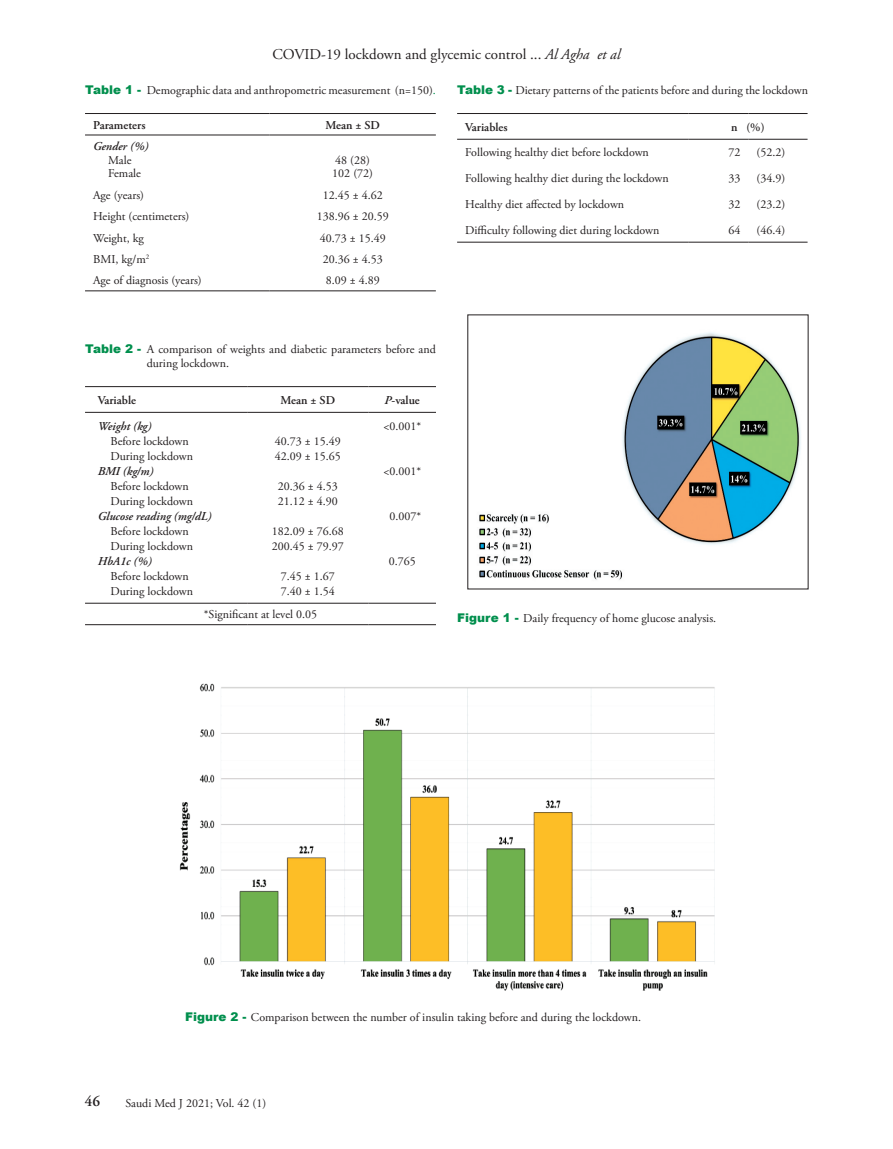
<style>
.page{position:relative;width:893px;height:1149px;background:#fff}
.page>*{position:absolute;margin:0;border:0;box-sizing:border-box;transform-origin:0 0}
.t1{font:15px "Adobe Garamond Pro";color:#231f20}
.t2{font:600 15px "Adobe Garamond Pro";color:#231f20}
.t3{font:12px/15px "Adobe Garamond Pro";color:#231f20}
.t4{font:italic 600 12px "Adobe Garamond Pro";color:#231f20}
.t5{font:600 12px "Adobe Garamond Pro";color:#231f20}
.s1{font-style:italic}
.s2{font-family:"Arial";font-weight:900;color:#008f4d}
.s3{color:#008f4d}
</style>
<div class="page">
<hr style="left:85px;top:113px;width:184px;height:1px;background:#231f20">
<hr style="left:269px;top:113px;width:167px;height:1px;background:#231f20">
<hr style="left:85px;top:135px;width:184px;height:1px;background:#231f20">
<hr style="left:269px;top:135px;width:167px;height:1px;background:#231f20">
<hr style="left:85px;top:290px;width:184px;height:1px;background:#231f20">
<hr style="left:269px;top:290px;width:167px;height:1px;background:#231f20">
<hr style="left:85px;top:386px;width:162px;height:1px;background:#231f20">
<hr style="left:247px;top:386px;width:121px;height:1px;background:#231f20">
<hr style="left:368px;top:386px;width:68px;height:1px;background:#231f20">
<hr style="left:85px;top:412px;width:162px;height:1px;background:#231f20">
<hr style="left:247px;top:412px;width:121px;height:1px;background:#231f20">
<hr style="left:368px;top:412px;width:68px;height:1px;background:#231f20">
<hr style="left:85px;top:602px;width:162px;height:1px;background:#231f20">
<hr style="left:247px;top:602px;width:121px;height:1px;background:#231f20">
<hr style="left:368px;top:602px;width:68px;height:1px;background:#231f20">
<hr style="left:85px;top:624px;width:162px;height:1px;background:#231f20">
<hr style="left:247px;top:624px;width:121px;height:1px;background:#231f20">
<hr style="left:368px;top:624px;width:68px;height:1px;background:#231f20">
<img style="left:479px;top:332px;width:322px;height:248px">
<img style="left:179px;top:683px;width:536px;height:308px">
<hr style="left:457px;top:113px;width:231px;height:1px;background:#231f20">
<hr style="left:688px;top:113px;width:60px;height:1px;background:#231f20">
<hr style="left:748px;top:113px;width:59px;height:1px;background:#231f20">
<hr style="left:457px;top:139px;width:231px;height:1px;background:#231f20">
<hr style="left:688px;top:139px;width:60px;height:1px;background:#231f20">
<hr style="left:748px;top:139px;width:59px;height:1px;background:#231f20">
<hr style="left:457px;top:242px;width:231px;height:1px;background:#231f20">
<hr style="left:688px;top:242px;width:60px;height:1px;background:#231f20">
<hr style="left:748px;top:242px;width:59px;height:1px;background:#231f20">
<p class="t1" style="left:272px;top:45px;width:350px">COVID-19 lockdown and glycemic control ... <span class="s1">Al Agha et al</span></p>
<p class="t3" style="left:85px;top:83px;width:352px"><span class="s2">Table 1 -</span> Demographic data and anthropometric measurement (n=150)<span class="s3">.</span></p>
<p class="t5" style="left:93px;top:118px;width:54px">Parameters</p>
<p class="t5" style="left:325px;top:118px;width:56px">Mean ± SD</p>
<p class="t4" style="left:93px;top:139px;width:57px">Gender (%)</p>
<p class="t3" style="left:108px;top:153px;width:34px;line-height:13.5px">Male<br>Female</p>
<p class="t3" style="left:332px;top:153px;width:42px;line-height:13.5px">48 (28)<br>102 (72)</p>
<p class="t3" style="left:93px;top:188px;width:52px">Age (years)</p>
<p class="t3" style="left:323px;top:188px;width:61px">12.45 ± 4.62</p>
<p class="t3" style="left:93px;top:209px;width:98px">Height (centimeters)</p>
<p class="t3" style="left:317px;top:209px;width:73px">138.96 ± 20.59</p>
<p class="t3" style="left:93px;top:230px;width:52px">Weight, kg</p>
<p class="t3" style="left:320px;top:230px;width:67px">40.73 ± 15.49</p>
<p class="t3" style="left:93px;top:252px;width:58px">BMI, kg/m<sup>2</sup></p>
<p class="t3" style="left:323px;top:252px;width:61px">20.36 ± 4.53</p>
<p class="t3" style="left:93px;top:273px;width:110px">Age of diagnosis (years)</p>
<p class="t3" style="left:326px;top:273px;width:55px">8.09 ± 4.89</p>
<p class="t3" style="left:457px;top:83px;width:352px"><span class="s2">Table 3 -</span> Dietary patterns of the patients before and during the lockdown</p>
<p class="t5" style="left:465px;top:120px;width:44px">Variables</p>
<p class="t5" style="left:731px;top:120px;width:35px">n (%)</p>
<p class="t3" style="left:465px;top:145px;width:185px">Following healthy diet before lockdown</p>
<p class="t3" style="left:728px;top:145px;width:13px">72</p>
<p class="t3" style="left:756px;top:145px;width:30px">(52.2)</p>
<p class="t3" style="left:465px;top:171px;width:205px">Following healthy diet during the lockdown</p>
<p class="t3" style="left:728px;top:171px;width:13px">33</p>
<p class="t3" style="left:756px;top:171px;width:30px">(34.9)</p>
<p class="t3" style="left:465px;top:197px;width:160px">Healthy diet affected by lockdown</p>
<p class="t3" style="left:728px;top:197px;width:13px">32</p>
<p class="t3" style="left:756px;top:197px;width:30px">(23.2)</p>
<p class="t3" style="left:465px;top:223px;width:196px">Difficulty following diet during lockdown</p>
<p class="t3" style="left:728px;top:223px;width:13px">64</p>
<p class="t3" style="left:756px;top:223px;width:30px">(46.4)</p>
<p class="t3" style="left:147px;top:343px;width:291px;line-height:13.5px;text-indent:-62px"><span class="s2">Table 2 -</span> A comparison of weights and diabetic parameters before and during lockdown.</p>
<p class="t5" style="left:98px;top:393px;width:40px">Variable</p>
<p class="t5" style="left:280px;top:393px;width:56px">Mean ± SD</p>
<p class="t5" style="left:385px;top:393px;width:37px"><span class="s1">P</span>-value</p>
<p class="t4" style="left:98px;top:418px;width:55px">Weight (kg)</p>
<p class="t3" style="left:111px;top:433px;width:84px">Before lockdown<br>During lockdown</p>
<p class="t4" style="left:98px;top:463px;width:57px">BMI (kg/m)</p>
<p class="t3" style="left:111px;top:478px;width:84px">Before lockdown<br>During lockdown</p>
<p class="t4" style="left:98px;top:508px;width:115px">Glucose reading (mg/dL)</p>
<p class="t3" style="left:111px;top:523px;width:84px">Before lockdown<br>During lockdown</p>
<p class="t4" style="left:98px;top:553px;width:56px">HbA1c (%)</p>
<p class="t3" style="left:111px;top:568px;width:84px">Before lockdown<br>During lockdown</p>
<p class="t3" style="left:383px;top:418px;width:39px">&lt;0.001*</p>
<p class="t3" style="left:383px;top:463px;width:39px">&lt;0.001*</p>
<p class="t3" style="left:389px;top:508px;width:33px">0.007*</p>
<p class="t3" style="left:389px;top:553px;width:28px">0.765</p>
<p class="t3" style="left:275px;top:433px;width:67px">40.73 ± 15.49<br>42.09 ± 15.65</p>
<p class="t3" style="left:278px;top:478px;width:61px">20.36 ± 4.53<br>21.12 ± 4.90</p>
<p class="t3" style="left:272px;top:523px;width:73px">182.09 ± 76.68<br>200.45 ± 79.97</p>
<p class="t3" style="left:281px;top:568px;width:55px">7.45 ± 1.67<br>7.40 ± 1.54</p>
<p class="t3" style="left:204px;top:607px;width:115px">*Significant at level 0.05</p>
<p class="t3" style="left:457px;top:610px;width:260px"><span class="s2">Figure 1 -</span> Daily frequency of home glucose analysis.</p>
<p class="t3" style="left:185px;top:1010px;width:457px"><span class="s2">Figure 2 -</span> Comparison between the number of insulin taking before and during the lockdown.</p>
<p class="t2" style="left:85px;top:1092px;width:17px">46</p>
<p class="t3" style="left:126px;top:1095px;width:142px">Saudi Med J 2021; Vol. 42 (1)</p>
</div>
